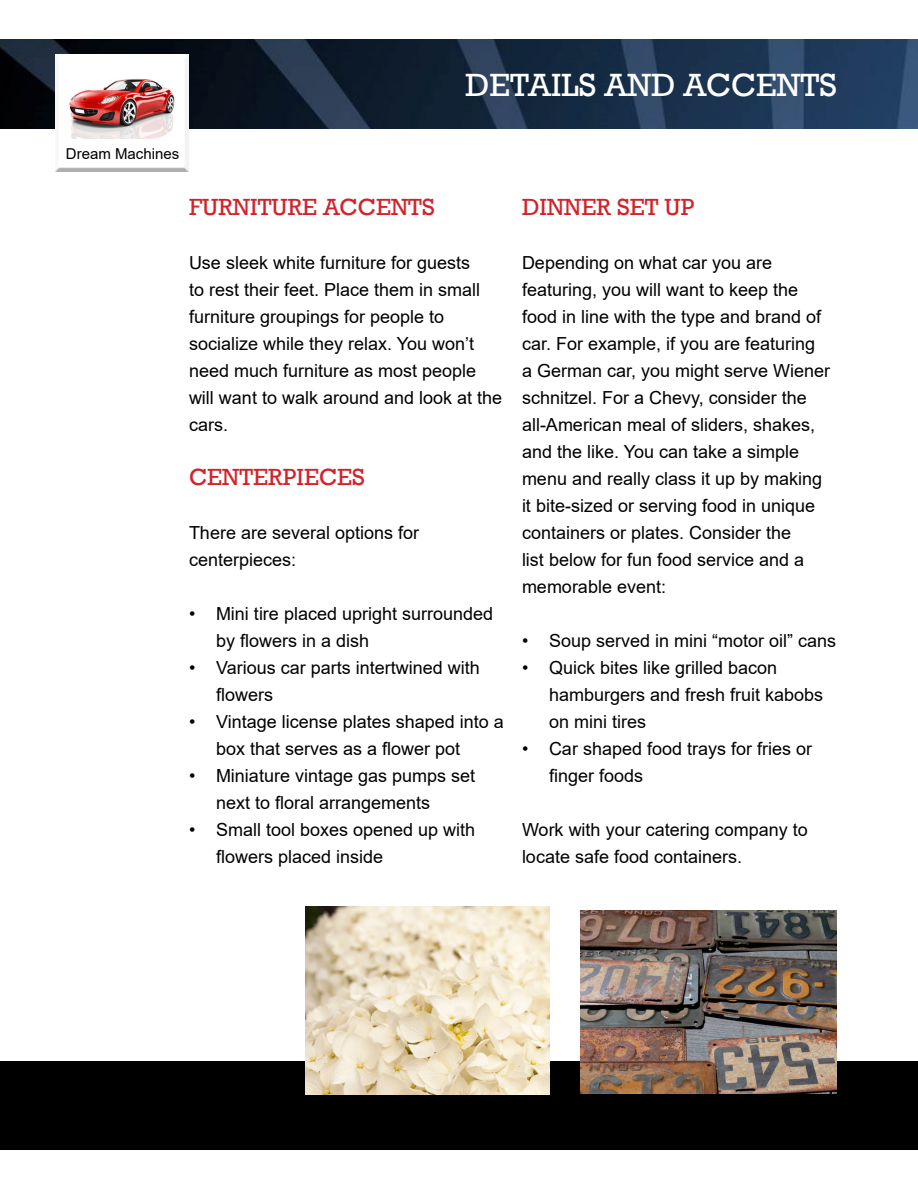
<style>
.page{position:relative;width:918px;height:1188px;background:#fff}
.page>*{position:absolute;margin:0;border:0;box-sizing:border-box;transform-origin:0 0}
.t1{font:33px "Rockwell";color:#fff}
.t2{font:24px "Rockwell";color:#d2232a}
.t3{font:18px/27px "Arial";color:#000}
.t4{font:15px "Arial";color:#000}
</style>
<div class="page">
<div style="left:0;top:1061px;width:918px;height:89px;background:#000"></div>
<img style="left:0;top:40px;width:918px;height:88px">
<div style="left:49px;top:48px;width:145px;height:11px;background:#fff;opacity:.75"></div>
<div style="left:49px;top:54px;width:145px;height:119px;background:#000;opacity:.45"></div>
<img style="left:63px;top:62px;width:115px;height:77px">
<img style="left:306px;top:906px;width:244px;height:189px">
<img style="left:580px;top:910px;width:257px;height:184px">
<h1 class="t1" style="left:465px;top:66px;width:373px">DETAILS AND ACCENTS</h1>
<p class="t4" style="left:66px;top:143px;width:115px">Dream Machines</p>
<h2 class="t2" style="left:189px;top:193px;width:247px">FURNITURE ACCENTS</h2>
<p class="t3" style="left:189px;top:249px;width:315px">Use sleek white furniture for guests<br>to rest their feet. Place them in small furniture groupings for people to socialize while they relax. You won’t need much furniture as most people will want to walk around and look at the cars.</p>
<h2 class="t2" style="left:189px;top:463px;width:177px">CENTERPIECES</h2>
<p class="t3" style="left:189px;top:519px;width:232px">There are several options for centerpieces:</p>
<p class="t3" style="left:216px;top:600px;width:279px;text-indent:-27px">• Mini tire placed upright surrounded by flowers in a dish</p>
<p class="t3" style="left:216px;top:654px;width:265px;text-indent:-27px">• Various car parts intertwined with flowers</p>
<p class="t3" style="left:216px;top:708px;width:289px;text-indent:-27px">• Vintage license plates shaped into a box that serves as a flower pot</p>
<p class="t3" style="left:216px;top:762px;width:261px;text-indent:-27px">• Miniature vintage gas pumps set next to floral arrangements</p>
<p class="t3" style="left:216px;top:816px;width:261px;text-indent:-27px">• Small tool boxes opened up with flowers placed inside</p>
<h2 class="t2" style="left:522px;top:193px;width:174px">DINNER SET UP</h2>
<p class="t3" style="left:522px;top:249px;width:310px">Depending on what car you are featuring, you will want to keep the food in line with the type and brand of car. For example, if you are featuring<br>a German car, you might serve Wiener schnitzel. For a Chevy, consider the all-American meal of sliders, shakes, and the like. You can take a simple menu and really class it up by making it bite-sized or serving food in unique containers or plates. Consider the<br>list below for fun food service and a memorable event:</p>
<p class="t3" style="left:522px;top:627px;width:316px">• Soup served in mini “motor oil” cans</p>
<p class="t3" style="left:549px;top:654px;width:276px;text-indent:-27px">• Quick bites like grilled bacon hamburgers and fresh fruit kabobs on mini tires</p>
<p class="t3" style="left:549px;top:735px;width:265px;text-indent:-27px">• Car shaped food trays for fries or finger foods</p>
<p class="t3" style="left:522px;top:816px;width:287px">Work with your catering company to locate safe food containers.</p>
</div>
